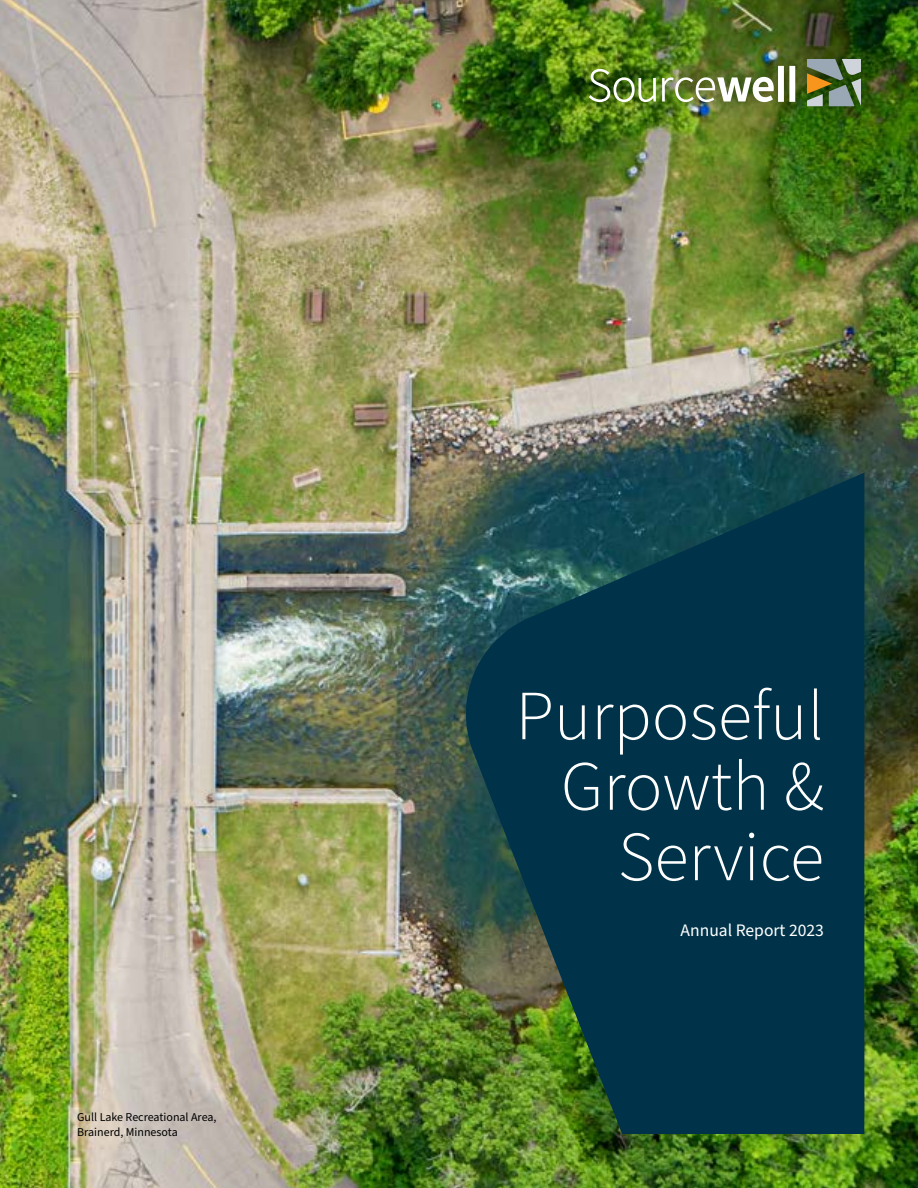
<style>
.page{position:relative;width:918px;height:1188px;background:#fff}
.page>*{position:absolute;margin:0;border:0;box-sizing:border-box;transform-origin:0 0}
.t1{font:300 70.5px/70.5px "Source Sans Pro";color:#fff;text-align:right}
.t2{font:17.55px "Source Sans Pro";color:#fff}
.t3{font:12px/15px "Source Sans Pro";color:#000}
</style>
<div class="page">
<img style="left:0;top:0;width:918px;height:1188px">
<div style="left:572px;top:41px;width:308px;height:84px;background:#000;opacity:.5"></div>
<img style="left:589px;top:66px;width:206px;height:36px">
<svg style="left:807px;top:59px;width:54px;height:47px;background:#838c6e"></svg>
<svg style="left:466px;top:473px;width:398px;height:661px;background:#0d3e48"></svg>
<p class="t3" style="left:77px;top:1109px;width:141px">Gull Lake Recreational Area,<br>Brainerd, Minnesota</p>
<h1 class="t1" style="left:515px;top:683px;width:310px">Purposeful<br>Growth &amp;<br>Service</h1>
<h2 class="t2" style="left:681px;top:919px;width:145px">Annual Report 2023</h2>
</div>
